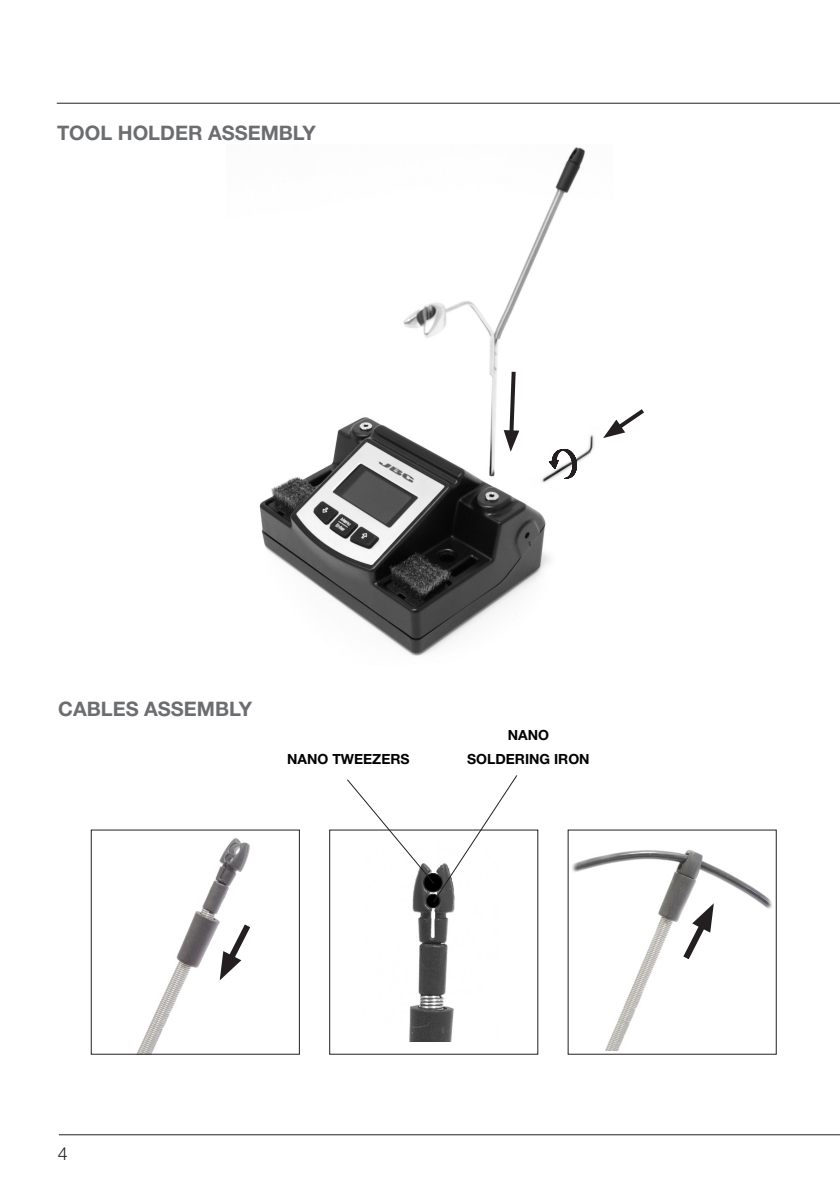
<style>
.page{position:relative;width:840px;height:1191px;background:#fff}
.page>*{position:absolute;margin:0;border:0;box-sizing:border-box;transform-origin:0 0}
.t1{font:700 20px "Helvetica Neue";color:#6c6d70}
.t2{font:300 18px "Helvetica Neue";color:#231f20}
.t3{font:700 14px "Helvetica Neue";color:#000}
</style>
<div class="page">
<img style="left:259px;top:147px;width:327px;height:509px">
<img style="left:529px;top:422px;width:65px;height:69px">
<img style="left:572px;top:849px;width:200px;height:201px">
<img style="left:137px;top:838px;width:113px;height:214px">
<img style="left:409px;top:903px;width:46px;height:138px">
<div style="left:329px;top:830px;width:208px;height:224px;border:1px solid #231f20"></div>
<div style="left:426px;top:894px;width:13px;height:13px;background:#000;border-radius:50%"></div>
<div style="left:426px;top:894px;width:14px;height:14px;border:1px solid #231f20;border-radius:50%"></div>
<svg style="left:547px;top:447px;width:32px;height:34px"></svg>
<svg style="left:677px;top:903px;width:36px;height:63px"></svg>
<svg style="left:503px;top:368px;width:16px;height:84px"></svg>
<svg style="left:603px;top:409px;width:41px;height:29px"></svg>
<svg style="left:219px;top:917px;width:32px;height:63px"></svg>
<hr style="left:59px;top:1134px;width:780px;height:1px;background:#231f20">
<hr style="left:57px;top:103px;width:782px;height:1px;background:#231f20">
<svg style="left:346px;top:775px;width:172px;height:128px"></svg>
<p class="t1" style="left:57px;top:121px;width:260px">TOOL HOLDER ASSEMBLY</p>
<p class="t1" style="left:58px;top:697px;width:195px">CABLES ASSEMBLY</p>
<p class="t3" style="left:507px;top:726px;width:43px">NANO</p>
<p class="t3" style="left:287px;top:750px;width:124px">NANO TWEEZERS</p>
<p class="t3" style="left:467px;top:750px;width:124px">SOLDERING IRON</p>
<p class="t2" style="left:58px;top:1142px;width:12px">4</p>
</div>
